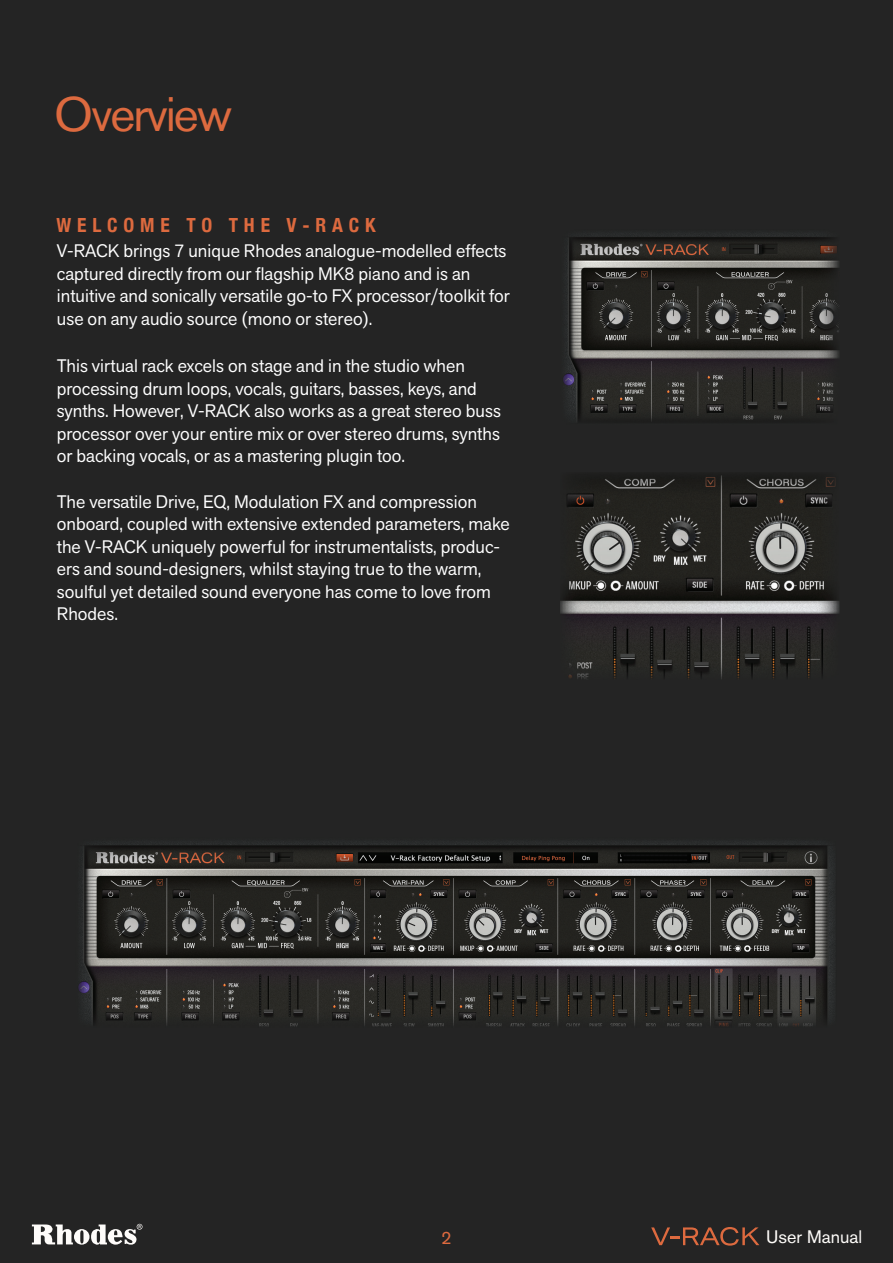
<style>
.page{position:relative;width:893px;height:1263px;background:#242424}
.page>*{position:absolute;margin:0;border:0;box-sizing:border-box;transform-origin:0 0}
.t1{font:48px "Akzidenz Grotesk Pro";letter-spacing:-.04em;color:#dd6a3f}
.t2{font:700 condensed 19.5px "Helvetica Neue";letter-spacing:.3em;color:#dd6a3f}
.t3{font:18px/22.5px "Akzid Grtsk Next";letter-spacing:.005em;color:#fff}
.t4{font:18px "Akzidenz Grotesk Pro";color:#fefcf9}
.t5{font:18px "Akzidenz Grotesk Pro";color:#dd6a3f}
</style>
<div class="page">
<svg style="left:32px;top:1224px;width:110px;height:21px"></svg>
<svg style="left:651px;top:1227px;width:108px;height:18px"></svg>
<img style="left:78px;top:841px;width:756px;height:186px">
<img style="left:563px;top:233px;width:276px;height:187px">
<img style="left:560px;top:475px;width:279px;height:204px">
<h1 class="t1" style="left:54px;top:83px;width:179px">Overview</h1>
<p class="t2" style="left:56px;top:209px;width:321px">WELCOME TO THE V-RACK</p>
<p class="t3" style="left:57px;top:239px;width:454px">V-RACK brings 7 unique Rhodes analogue-modelled effects captured directly from our flagship MK8 piano and is an intuitive and sonically versatile go-to FX processor/toolkit for use on any audio source (mono or stereo).</p>
<p class="t3" style="left:57px;top:354px;width:446px">This virtual rack excels on stage and in the studio when processing drum loops, vocals, guitars, basses, keys, and synths. However, V-RACK also works as a great stereo buss processor over your entire mix or over stereo drums, synths or backing vocals, or as a mastering plugin too.</p>
<p class="t3" style="left:57px;top:490px;width:454px">The versatile Drive, EQ, Modulation FX and compression onboard, coupled with extensive extended parameters, make the V-RACK uniquely powerful for instrumentalists, produc&shy;ers and sound-designers, whilst staying true to the warm, soulful yet detailed sound everyone has come to love from Rhodes.</p>
<p class="t5" style="left:441px;top:1225px;width:12px">2</p>
<p class="t4" style="left:766px;top:1225px;width:98px">User Manual</p>
</div>
